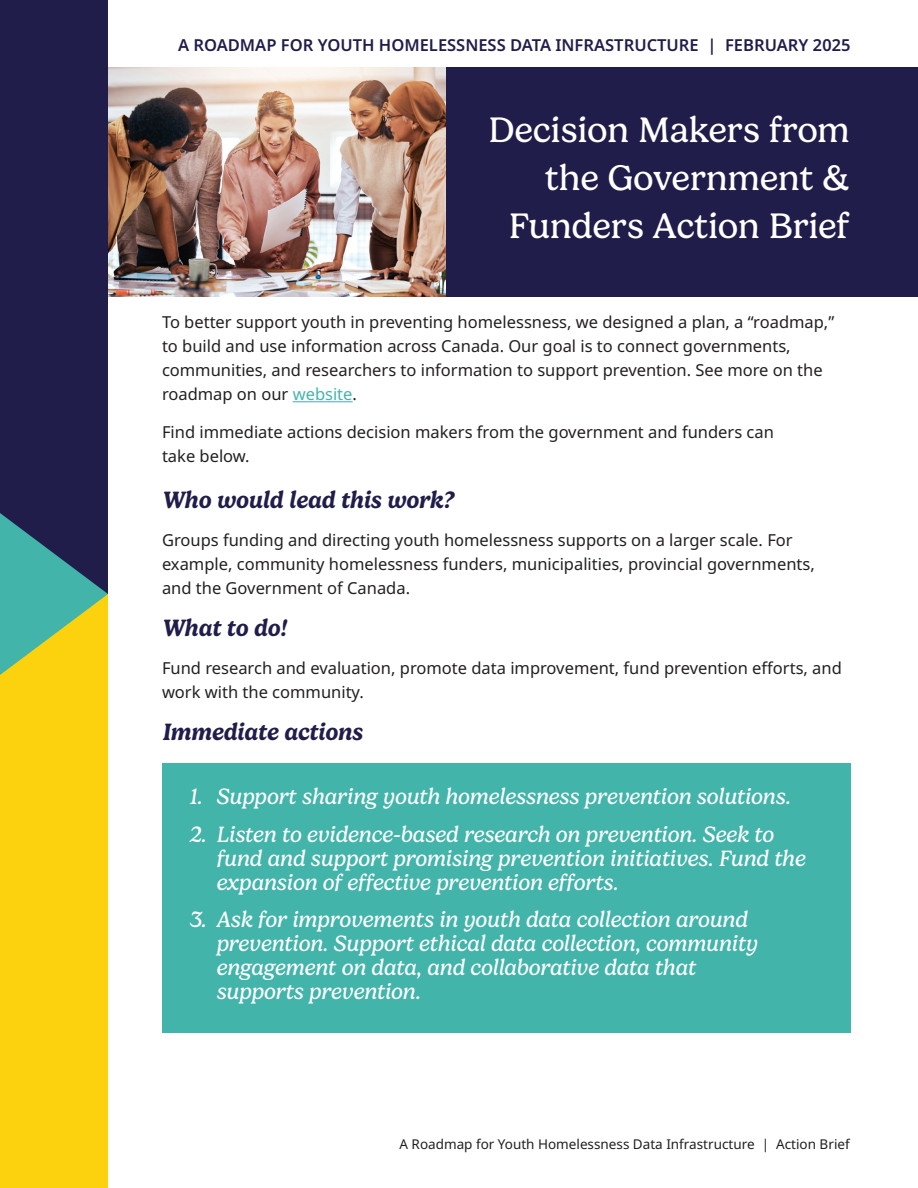
<style>
.page{position:relative;width:918px;height:1188px;background:#fff}
.page>*{position:absolute;margin:0;border:0;box-sizing:border-box;transform-origin:0 0}
.t1{font:36px/48px "Gelica";color:#fff;text-align:right}
.t2{font:italic 600 24px "Gelica";color:#201d4b}
.t3{font:italic 22.5px/24px "Gelica";color:#fff}
.t4{font:16.5px/24px "Noto Sans";color:#231f20}
.t5{font:600 16.5px "Noto Sans";color:#201d4b}
.t6{font:13.5px "Noto Sans";color:#231f20}
.s1{color:#42b4aa}
</style>
<div class="page">
<div style="left:0;top:68px;width:918px;height:229px;background:#201d4b"></div>
<img style="left:108px;top:68px;width:338px;height:229px">
<hr style="left:293px;top:401px;width:60px;height:1px;background:#3fabc5">
<div style="left:0;top:0;width:108px;height:594px;background:#201d4b"></div>
<div style="left:0;top:594px;width:108px;height:594px;background:#fcd10e"></div>
<svg style="left:0;top:513px;width:108px;height:162px"></svg>
<div style="left:162px;top:763px;width:688px;height:270px;background:#42b4aa"></div>
<p class="t5" style="left:178px;top:36px;width:674px">A ROADMAP FOR YOUTH HOMELESSNESS DATA INFRASTRUCTURE | FEBRUARY 2025</p>
<h1 class="t1" style="left:489px;top:106px;width:363px">Decision Makers from the Government &amp;<br>Funders Action Brief</h1>
<p class="t4" style="left:162px;top:310px;width:674px">To better support youth in preventing homelessness, we designed a plan, a “roadmap,” to build and use information across Canada. Our goal is to connect governments, communities, and researchers to information to support prevention. See more on the roadmap on our <span class="s1">website</span>.</p>
<p class="t4" style="left:162px;top:420px;width:613px">Find immediate actions decision makers from the government and funders can take below.</p>
<h2 class="t2" style="left:162px;top:487px;width:293px">Who would lead this work?</h2>
<p class="t4" style="left:162px;top:528px;width:654px">Groups funding and directing youth homelessness supports on a larger scale. For example, community homelessness funders, municipalities, provincial governments, and the Government of Canada.</p>
<h2 class="t2" style="left:162px;top:614px;width:126px">What to do!</h2>
<p class="t4" style="left:162px;top:656px;width:681px">Fund research and evaluation, promote data improvement, fund prevention efforts, and work with the community.</p>
<h2 class="t2" style="left:162px;top:718px;width:202px">Immediate actions</h2>
<h3 class="t3" style="left:189px;top:785px;width:603px">1. Support sharing youth homelessness prevention solutions.</h3>
<h3 class="t3" style="left:216px;top:822px;width:591px;text-indent:-27px">2. Listen to evidence-based research on prevention. Seek to fund and support promising prevention initiatives. Fund the expansion of effective prevention efforts.</h3>
<h3 class="t3" style="left:216px;top:908px;width:543px;text-indent:-27px">3. Ask for improvements in youth data collection around prevention. Support ethical data collection, community engagement on data, and collaborative data that supports prevention.</h3>
<p class="t6" style="left:399px;top:1137px;width:452px">A Roadmap for Youth Homelessness Data Infrastructure | Action Brief</p>
</div>
